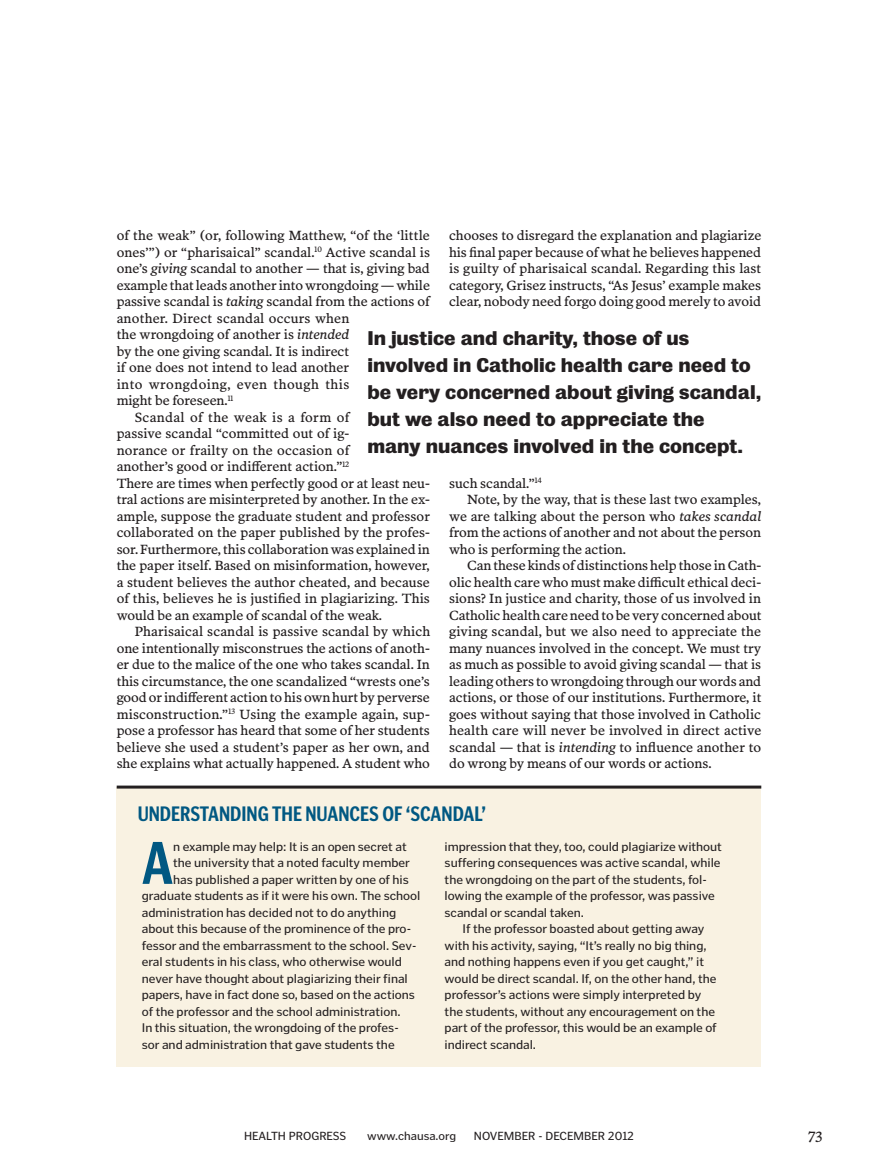
<style>
.page{position:relative;width:878px;height:1175px;background:#fff}
.page>*{position:absolute;margin:0;border:0;box-sizing:border-box;transform-origin:0 0}
._13-HP_SS_Sidebar_Te{font:700 60.3px "Poynter Gothic Text Cond";color:#015882}
._12-HP_SS_Sidebar_He{font:700 21px "Poynter Gothic Text Cond";color:#015882}
._9-HP_Dept_Pull_Quot{font:700 18px/27px "Bureau Grot";color:#231f20}
.t1{font:15px "Poynter OS Text Three L";color:#231f20}
._5-HP_Dept_Text{font:13.5px/16.5px "Poynter OS Text Three L";letter-spacing:-.005em;color:#231f20;text-align:justify}
._13-HP_SS_Sidebar_Te-2{font:12.75px/16.5px "Poynter Gothic Text";letter-spacing:-.005em;color:#231f20}
.t2{font:12px "Poynter Gothic Text";color:#231f20}
.s1{font-style:italic}
</style>
<div class="page">
<div style="left:117px;top:787px;width:644px;height:279px;background:#f9f2e2"></div>
<hr style="left:117px;top:785px;width:644px;height:3px;background:#231f20">
<p class="_5-HP_Dept_Text" style="left:117px;top:227px;width:315px;text-align:left">of the weak” (or, following Matthew, “of the ‘little ones’”) or “pharisaical” scandal.<sup>10</sup> Active scandal is one’s <span class="s1">giving</span> scandal to another — that is, giving bad example that leads another into wrongdoing — while passive scandal is <span class="s1">taking</span> scandal from the actions of another. Direct scandal occurs when<br>the wrongdoing of another is <span class="s1">intended<br></span>by the one giving scandal. It is indirect<br>if one does not intend to lead another<br>into wrongdoing, even though this<br>might be foreseen.<sup>11</sup></p>
<p class="_5-HP_Dept_Text" style="left:117px;top:409px;width:315px;text-align:left;text-indent:18px">Scandal of the weak is a form of<br>passive scandal “committed out of ig-<br>norance or frailty on the occasion of<br>another’s good or indifferent action.”<sup>12<br></sup>There are times when perfectly good or at least neu&shy;tral actions are misinterpreted by another. In the ex&shy;ample, suppose the graduate student and professor collaborated on the paper published by the profes&shy;sor. Furthermore, this collaboration was explained in the paper itself. Based on misinformation, however, a student believes the author cheated, and because of this, believes he is justified in plagiarizing. This would be an example of scandal of the weak.</p>
<p class="_5-HP_Dept_Text" style="left:117px;top:623px;width:315px;text-indent:18px">Pharisaical scandal is passive scandal by which one intentionally misconstrues the actions of anoth&shy;er due to the malice of the one who takes scandal. In this circumstance, the one scandalized “wrests one’s good or indifferent action to his own hurt by perverse misconstruction.”<sup>13</sup> Using the example again, sup&shy;pose a professor has heard that some of her students believe she used a student’s paper as her own, and she explains what actually happened. A student who</p>
<p class="_5-HP_Dept_Text" style="left:449px;top:227px;width:314px">chooses to disregard the explanation and plagiarize his final paper because of what he believes happened is guilty of pharisaical scandal. Regarding this last category, Grisez instructs, “As Jesus’ example makes clear, nobody need forgo doing good merely to avoid</p>
<p class="_9-HP_Dept_Pull_Quot" style="left:367px;top:324px;width:395px">In justice and charity, those of us involved in Catholic health care need to be very concerned about giving scandal, but we also need to appreciate the many nuances involved in the concept.</p>
<p class="_5-HP_Dept_Text" style="left:449px;top:475px;width:94px">such scandal.”<sup>14</sup></p>
<p class="_5-HP_Dept_Text" style="left:449px;top:491px;width:313px;text-indent:18px">Note, by the way, that is these last two examples, we are talking about the person who <span class="s1">takes scandal </span>from the actions of another and not about the person who is performing the action.</p>
<p class="_5-HP_Dept_Text" style="left:449px;top:557px;width:314px;text-indent:18px">Can these kinds of distinctions help those in Cath&shy;olic health care who must make difficult ethical deci&shy;sions? In justice and charity, those of us involved in Catholic health care need to be very concerned about giving scandal, but we also need to appreciate the many nuances involved in the concept. We must try as much as possible to avoid giving scandal — that is leading others to wrongdoing through our words and actions, or those of our institutions. Furthermore, it goes without saying that those involved in Catholic health care will never be involved in direct active scandal — that is <span class="s1">intending</span> to influence another to do wrong by means of our words or actions.</p>
<p class="_12-HP_SS_Sidebar_He" style="left:138px;top:801px;width:350px">UNDERSTANDING THE NUANCES OF ‘SCANDAL’</p>
<p class="_13-HP_SS_Sidebar_Te" style="left:142px;top:827px;width:33px">A</p>
<p class="_13-HP_SS_Sidebar_Te-2" style="left:173px;top:838px;width:235px">n example may help: It is an open secret at</p>
<p class="_13-HP_SS_Sidebar_Te-2" style="left:173px;top:854px;width:238px">the university that a noted faculty member</p>
<p class="_13-HP_SS_Sidebar_Te-2" style="left:173px;top:871px;width:237px">has published a paper written by one of his</p>
<p class="_13-HP_SS_Sidebar_Te-2" style="left:142px;top:887px;width:280px">graduate students as if it were his own. The school</p>
<p class="_13-HP_SS_Sidebar_Te-2" style="left:142px;top:904px;width:256px">administration has decided not to do anything</p>
<p class="_13-HP_SS_Sidebar_Te-2" style="left:142px;top:920px;width:271px">about this because of the prominence of the pro-</p>
<p class="_13-HP_SS_Sidebar_Te-2" style="left:142px;top:937px;width:276px">fessor and the embarrassment to the school. Sev-</p>
<p class="_13-HP_SS_Sidebar_Te-2" style="left:142px;top:953px;width:261px">eral students in his class, who otherwise would</p>
<p class="_13-HP_SS_Sidebar_Te-2" style="left:142px;top:970px;width:267px">never have thought about plagiarizing their final</p>
<p class="_13-HP_SS_Sidebar_Te-2" style="left:142px;top:986px;width:275px">papers, have in fact done so, based on the actions</p>
<p class="_13-HP_SS_Sidebar_Te-2" style="left:142px;top:1003px;width:260px">of the professor and the school administration.</p>
<p class="_13-HP_SS_Sidebar_Te-2" style="left:142px;top:1019px;width:258px">In this situation, the wrongdoing of the profes-</p>
<p class="_13-HP_SS_Sidebar_Te-2" style="left:142px;top:1036px;width:254px">sor and administration that gave students the</p>
<p class="_13-HP_SS_Sidebar_Te-2" style="left:444px;top:838px;width:279px">impression that they, too, could plagiarize without suffering consequences was active scandal, while the wrongdoing on the part of the students, fol&shy;lowing the example of the professor, was passive scandal or scandal taken.</p>
<p class="_13-HP_SS_Sidebar_Te-2" style="left:444px;top:920px;width:273px;text-indent:18px">If the professor boasted about getting away with his activity, saying, “It’s really no big thing, and nothing happens even if you get caught,” it would be direct scandal. If, on the other hand, the professor’s actions were simply interpreted by the students, without any encouragement on the part of the professor, this would be an example of indirect scandal.</p>
<p class="t2" style="left:244px;top:1128px;width:104px">HEALTH PROGRESS</p>
<p class="t2" style="left:367px;top:1128px;width:90px">www.chausa.org</p>
<p class="t2" style="left:474px;top:1128px;width:161px">NOVEMBER - DECEMBER 2012</p>
<p class="t1" style="left:808px;top:1128px;width:16px">73</p>
</div>
